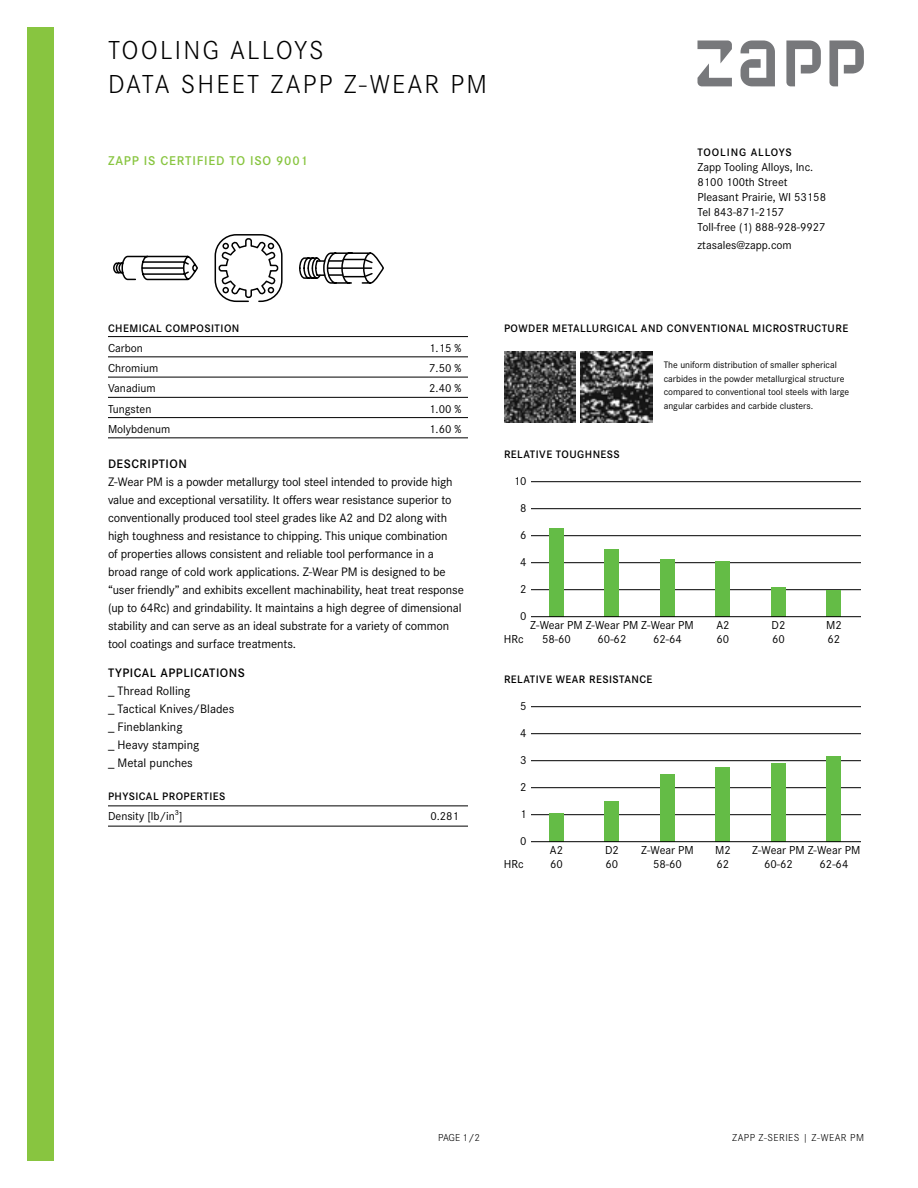
<style>
.page{position:relative;width:918px;height:1188px;background:#fff}
.page>*{position:absolute;margin:0;border:0;box-sizing:border-box;transform-origin:0 0}
.t1{font:300 27px/34.5px "Corporate S Pro";letter-spacing:.08em;color:#000}
.t2{font:600 13.2px "Corporate S Pro";letter-spacing:.06em;color:#88c540}
.t3{font:12.75px/18px "Corporate S Pro";letter-spacing:-.01em;color:#000}
.t4{font:600 12.75px "Corporate S Pro";letter-spacing:.04em;color:#000}
.t5{font:12px/15px "Corporate S Pro";color:#000}
.t6{font:600 11.25px "Corporate S Pro";letter-spacing:.04em;color:#000}
.t7{font:600 11.25px "Corporate S Pro";letter-spacing:.08em;color:#000}
.t8{font:300 10.5px "Corporate S Pro";letter-spacing:.04em;color:#000}
.t9{font:9.75px/13.5px "Corporate S Pro";color:#000}
</style>
<div class="page">
<svg style="left:698px;top:40px;width:166px;height:46px"></svg>
<div style="left:27px;top:27px;width:27px;height:1134px;background:#88c540"></div>
<hr style="left:108px;top:336px;width:360px;height:1px;background:#000">
<hr style="left:108px;top:356px;width:360px;height:1px;background:#000">
<hr style="left:108px;top:377px;width:360px;height:1px;background:#000">
<hr style="left:108px;top:397px;width:360px;height:1px;background:#000">
<hr style="left:108px;top:417px;width:360px;height:1px;background:#000">
<hr style="left:108px;top:437px;width:360px;height:1px;background:#000">
<img style="left:504px;top:351px;width:72px;height:72px">
<img style="left:580px;top:351px;width:72px;height:72px">
<svg style="left:113px;top:234px;width:271px;height:68px"></svg>
<hr style="left:531px;top:589px;width:330px;height:1px;background:#000">
<hr style="left:531px;top:562px;width:330px;height:1px;background:#000">
<hr style="left:531px;top:535px;width:330px;height:1px;background:#000">
<hr style="left:531px;top:508px;width:330px;height:1px;background:#000">
<hr style="left:531px;top:482px;width:330px;height:1px;background:#000">
<div style="left:660px;top:560px;width:15px;height:57px;background:#64bc46"></div>
<div style="left:604px;top:549px;width:16px;height:68px;background:#64bc46"></div>
<div style="left:549px;top:529px;width:15px;height:88px;background:#64bc46"></div>
<div style="left:826px;top:591px;width:16px;height:26px;background:#64bc46"></div>
<div style="left:771px;top:587px;width:15px;height:30px;background:#64bc46"></div>
<div style="left:716px;top:561px;width:14px;height:56px;background:#64bc46"></div>
<hr style="left:531px;top:616px;width:330px;height:1px;background:#000">
<hr style="left:531px;top:814px;width:330px;height:1px;background:#000">
<hr style="left:531px;top:787px;width:330px;height:1px;background:#000">
<hr style="left:531px;top:760px;width:330px;height:1px;background:#000">
<hr style="left:531px;top:733px;width:330px;height:1px;background:#000">
<hr style="left:531px;top:706px;width:330px;height:1px;background:#000">
<div style="left:660px;top:774px;width:15px;height:68px;background:#64bc46"></div>
<div style="left:826px;top:757px;width:16px;height:85px;background:#64bc46"></div>
<div style="left:771px;top:763px;width:15px;height:79px;background:#64bc46"></div>
<div style="left:716px;top:767px;width:14px;height:75px;background:#64bc46"></div>
<div style="left:604px;top:801px;width:16px;height:41px;background:#64bc46"></div>
<div style="left:549px;top:814px;width:15px;height:28px;background:#64bc46"></div>
<hr style="left:531px;top:841px;width:330px;height:1px;background:#000">
<hr style="left:108px;top:806px;width:360px;height:1px;background:#000">
<hr style="left:108px;top:826px;width:360px;height:1px;background:#000">
<h1 class="t1" style="left:108px;top:31px;width:381px">TOOLING ALLOYS<br>DATA SHEET ZAPP Z-WEAR PM</h1>
<p class="t2" style="left:108px;top:151px;width:201px">ZAPP IS CERTIFIED TO ISO 9001</p>
<p class="t7" style="left:698px;top:144px;width:96px">TOOLING ALLOYS</p>
<p class="t5" style="left:698px;top:159px;width:130px">Zapp Tooling Alloys, Inc.<br>8100 100th Street<br>Pleasant Prairie, WI 53158<br>Tel 843-871-2157<br>Toll-free (1) 888-928-9927</p>
<p class="t5" style="left:698px;top:237px;width:96px">ztasales@zapp.com</p>
<p class="t6" style="left:108px;top:319px;width:133px">CHEMICAL COMPOSITION</p>
<p class="t5" style="left:108px;top:339px;width:37px">Carbon</p>
<p class="t5" style="left:429px;top:339px;width:34px">1.15 %</p>
<p class="t5" style="left:108px;top:360px;width:52px">Chromium</p>
<p class="t5" style="left:429px;top:360px;width:34px">7.50 %</p>
<p class="t5" style="left:108px;top:380px;width:49px">Vanadium</p>
<p class="t5" style="left:429px;top:380px;width:34px">2.40 %</p>
<p class="t5" style="left:108px;top:400px;width:45px">Tungsten</p>
<p class="t5" style="left:429px;top:400px;width:34px">1.00 %</p>
<p class="t5" style="left:108px;top:420px;width:64px">Molybdenum</p>
<p class="t5" style="left:429px;top:420px;width:34px">1.60 %</p>
<p class="t4" style="left:108px;top:454px;width:80px">DESCRIPTION</p>
<p class="t3" style="left:108px;top:471px;width:357px">Z-Wear PM is a powder metallurgy tool steel intended to provide high value and exceptional versatility. It offers wear resistance superior to conventionally produced tool steel grades like A2 and D2 along with high toughness and resistance to chipping. This unique combination<br>of properties allows consistent and reliable tool performance in a broad range of cold work applications. Z-Wear PM is designed to be “user friendly” and exhibits excellent machinability, heat treat response (up to 64Rc) and grindability. It maintains a high degree of dimensional stability and can serve as an ideal substrate for a variety of common tool coatings and surface treatments.</p>
<p class="t4" style="left:108px;top:663px;width:138px">TYPICAL APPLICATIONS</p>
<p class="t3" style="left:108px;top:681px;width:128px">_ Thread Rolling<br>_ Tactical Knives/Blades _ Fineblanking<br>_ Heavy stamping<br>_ Metal punches</p>
<p class="t6" style="left:108px;top:787px;width:119px">PHYSICAL PROPERTIES</p>
<p class="t5" style="left:108px;top:807px;width:76px">Density [lb/in³]</p>
<p class="t5" style="left:430px;top:807px;width:30px">0.281</p>
<p class="t6" style="left:504px;top:319px;width:346px">POWDER METALLURGICAL AND CONVENTIONAL MICROSTRUCTURE</p>
<p class="t6" style="left:504px;top:445px;width:117px">RELATIVE TOUGHNESS</p>
<p class="t9" style="left:664px;top:357px;width:187px">The uniform distribution of smaller spherical carbides in the powder metallurgical structure compared to conventional tool steels with large angular carbides and carbide clusters.</p>
<p class="t5" style="left:514px;top:473px;width:14px">10</p>
<p class="t5" style="left:520px;top:500px;width:8px">8</p>
<p class="t5" style="left:520px;top:527px;width:8px">6</p>
<p class="t5" style="left:520px;top:554px;width:8px">4</p>
<p class="t5" style="left:520px;top:581px;width:8px">2</p>
<p class="t5" style="left:520px;top:608px;width:8px">0</p>
<p class="t5" style="left:530px;top:617px;width:165px">Z-Wear PM Z-Wear PM Z-Wear PM</p>
<p class="t5" style="left:716px;top:617px;width:15px">A2</p>
<p class="t5" style="left:772px;top:617px;width:15px">D2</p>
<p class="t5" style="left:826px;top:617px;width:17px">M2</p>
<p class="t5" style="left:542px;top:630px;width:30px">58-60</p>
<p class="t5" style="left:598px;top:630px;width:30px">60-62</p>
<p class="t5" style="left:653px;top:630px;width:30px">62-64</p>
<p class="t5" style="left:717px;top:630px;width:14px">60</p>
<p class="t5" style="left:772px;top:630px;width:14px">60</p>
<p class="t5" style="left:828px;top:630px;width:14px">62</p>
<p class="t5" style="left:504px;top:630px;width:21px">HRc</p>
<p class="t6" style="left:504px;top:670px;width:150px">RELATIVE WEAR RESISTANCE</p>
<p class="t5" style="left:520px;top:698px;width:8px">5</p>
<p class="t5" style="left:520px;top:725px;width:8px">4</p>
<p class="t5" style="left:520px;top:752px;width:8px">3</p>
<p class="t5" style="left:520px;top:779px;width:8px">2</p>
<p class="t5" style="left:520px;top:806px;width:8px">1</p>
<p class="t5" style="left:520px;top:833px;width:8px">0</p>
<p class="t5" style="left:504px;top:855px;width:21px">HRc</p>
<p class="t5" style="left:550px;top:842px;width:15px">A2</p>
<p class="t5" style="left:605px;top:842px;width:15px">D2</p>
<p class="t5" style="left:641px;top:842px;width:54px">Z-Wear PM</p>
<p class="t5" style="left:715px;top:842px;width:17px">M2</p>
<p class="t5" style="left:752px;top:842px;width:110px">Z-Wear PM Z-Wear PM</p>
<p class="t5" style="left:550px;top:855px;width:14px">60</p>
<p class="t5" style="left:606px;top:855px;width:14px">60</p>
<p class="t5" style="left:653px;top:855px;width:30px">58-60</p>
<p class="t5" style="left:717px;top:855px;width:14px">62</p>
<p class="t5" style="left:764px;top:855px;width:30px">60-62</p>
<p class="t5" style="left:820px;top:855px;width:30px">62-64</p>
<p class="t8" style="left:438px;top:1130px;width:43px">PAGE 1/2</p>
<p class="t8" style="left:732px;top:1130px;width:133px">ZAPP Z-SERIES | Z-WEAR PM</p>
</div>
